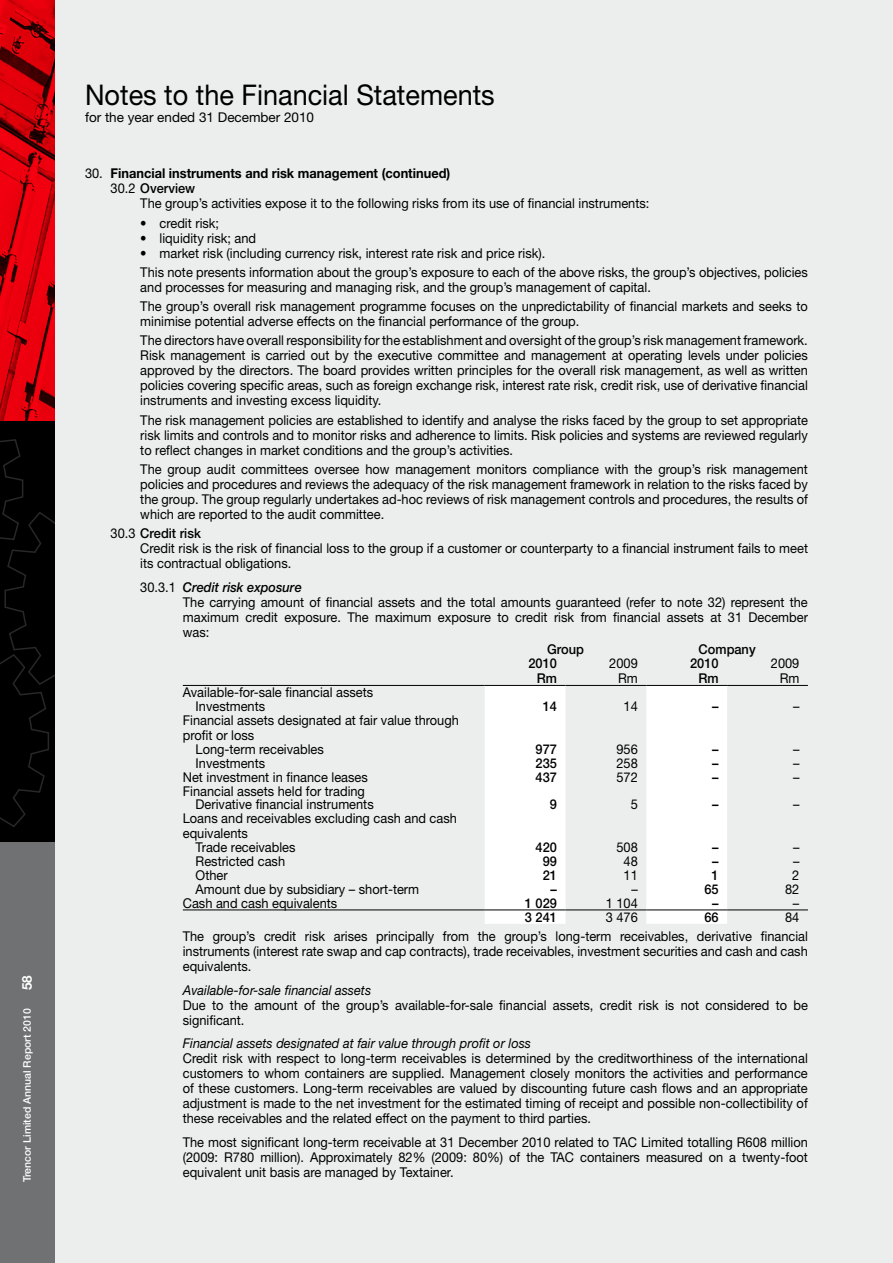
<style>
.page{position:relative;width:893px;height:1263px;background:#eceded}
.page>*{position:absolute;margin:0;border:0;box-sizing:border-box;transform-origin:0 0}
.t1{font:28.5px "Helvetica Neue LT Std";color:#000;scale:.95 1}
.t2{font:13.5px/15px "Helvetica Neue LT Std";color:#000;scale:.95 1}
.t3{font:italic 13.5px "Helvetica Neue LT Std";color:#000;scale:.95 1}
.t4{font:500 13.5px/15px "Helvetica Neue LT Std";color:#000;text-align:right;scale:.95 1}
.t5{font:700 13.5px/15px "Helvetica Neue LT Std";color:#000;scale:.95 1}
.t6{font:13.5px "Helvetica Neue LT Std";color:#000}
.t7{font:700 13.5px "Helvetica Neue LT Std";color:#fff}
.t8{font:500 10.5px "Helvetica Neue LT Std";color:#fff}
.s1{font-weight:400}
.s2{font-weight:500}
.s3{font-weight:500;font-style:italic}
</style>
<div class="page">
<svg style="left:0;top:422px;width:54px;height:421px"></svg>
<div style="left:0;top:843px;width:54px;height:420px;background:#707172"></div>
<img style="left:0;top:0;width:54px;height:422px">
<svg style="left:485px;top:686px;width:242px;height:238px;fill:#fff"></svg>
<hr style="left:183px;top:685px;width:302px;height:1px;background:#000">
<hr style="left:485px;top:685px;width:81px;height:1px;background:#000">
<hr style="left:566px;top:685px;width:80px;height:1px;background:#000">
<hr style="left:646px;top:685px;width:81px;height:1px;background:#000">
<hr style="left:727px;top:685px;width:81px;height:1px;background:#000">
<hr style="left:183px;top:909px;width:302px;height:1px;background:#000">
<hr style="left:485px;top:909px;width:81px;height:1px;background:#000">
<hr style="left:566px;top:909px;width:80px;height:1px;background:#000">
<hr style="left:646px;top:909px;width:81px;height:1px;background:#000">
<hr style="left:727px;top:909px;width:81px;height:1px;background:#000">
<p class="t7" style="left:19px;top:990px;width:17px;rotate:-90deg">58</p>
<p class="t8" style="left:21px;top:1182px;width:175px;rotate:-90deg">Trencor Limited Annual Report 2010</p>
<h1 class="t1" style="left:85px;top:78px;width:433px">Notes to the Financial Statements</h1>
<p class="t6" style="left:85px;top:109px;width:231px">for the year ended 31 December 2010</p>
<p class="t5" style="left:111px;top:166px;width:359px;text-indent:-26px"><span class="s1">30.</span> Financial instruments and risk management (continued)<br><span class="s1">30.2</span> <span class="s2">Overview</span></p>
<p class="t2" style="left:140px;top:196px;width:537px">The group’s activities expose it to the following risks from its use of financial instruments:</p>
<p class="t2" style="left:140px;top:215px;width:85px">• credit risk;</p>
<p class="t2" style="left:140px;top:230px;width:124px">• liquidity risk; and</p>
<p class="t2" style="left:140px;top:243px;width:704px;line-height:19.2px">• market risk (including currency risk, interest rate risk and price risk).<br>This note presents information about the group’s exposure to each of the above risks, the group’s objectives, policies</p>
<p class="t2" style="left:140px;top:277px;width:704px;line-height:19.2px">and processes for measuring and managing risk, and the group’s management of capital.<br>The group’s overall risk management programme focuses on the unpredictability of financial markets and seeks to</p>
<p class="t2" style="left:140px;top:311px;width:704px;line-height:19.2px">minimise potential adverse effects on the financial performance of the group.<br>The directors have overall responsibility for the establishment and oversight of the group’s risk management framework.</p>
<p class="t2" style="left:140px;top:348px;width:704px;text-align:justify">Risk management is carried out by the executive committee and management at operating levels under policies approved by the directors. The board provides written principles for the overall risk management, as well as written policies covering specific areas, such as foreign exchange risk, interest rate risk, credit risk, use of derivative financial instruments and investing excess liquidity.</p>
<p class="t2" style="left:140px;top:412px;width:704px;text-align:justify">The risk management policies are established to identify and analyse the risks faced by the group to set appropriate risk limits and controls and to monitor risks and adherence to limits. Risk policies and systems are reviewed regularly to reflect changes in market conditions and the group’s activities.</p>
<p class="t2" style="left:140px;top:461px;width:704px;text-align:justify">The group audit committees oversee how management monitors compliance with the group’s risk management policies and procedures and reviews the adequacy of the risk management framework in relation to the risks faced by the group. The group regularly undertakes ad-hoc reviews of risk management controls and procedures, the results of which are reported to the audit committee.</p>
<p class="t2" style="left:140px;top:526px;width:704px;text-indent:-30px">30.3 <span class="s2">Credit risk<br></span>Credit risk is the risk of financial loss to the group if a customer or counterparty to a financial instrument fails to meet its contractual obligations.</p>
<p class="t2" style="left:183px;top:579px;width:659px;text-indent:-43px">30.3.1 <span class="s3">Credit risk exposure<br></span>The carrying amount of financial assets and the total amounts guaranteed (refer to note 32) represent the maximum credit exposure. The maximum exposure to credit risk from financial assets at 31 December was:</p>
<p class="t4" style="left:547px;top:642px;width:40px">Group</p>
<p class="t4" style="left:699px;top:642px;width:62px">Company</p>
<p class="t4" style="left:528px;top:656px;width:32px">2010<br>Rm</p>
<p class="t2" style="left:609px;top:656px;width:32px;text-align:right">2009<br>Rm</p>
<p class="t4" style="left:690px;top:656px;width:32px">2010<br>Rm</p>
<p class="t2" style="left:771px;top:656px;width:32px;text-align:right">2009<br>Rm</p>
<p class="t2" style="left:196px;top:685px;width:189px;line-height:14px;text-indent:-13px">Available-for-sale financial assets<br>Investments</p>
<p class="t4" style="left:543px;top:699px;width:17px">14</p>
<p class="t2" style="left:624px;top:699px;width:17px">14</p>
<p class="t4" style="left:712px;top:699px;width:8px">–</p>
<p class="t2" style="left:793px;top:699px;width:8px">–</p>
<p class="t2" style="left:183px;top:712px;width:292px">Financial assets designated at fair value through</p>
<p class="t2" style="left:183px;top:727px;width:77px">profit or loss</p>
<p class="t2" style="left:196px;top:741px;width:137px">Long-term receivables</p>
<p class="t4" style="left:536px;top:741px;width:24px">977</p>
<p class="t2" style="left:616px;top:741px;width:24px">956</p>
<p class="t4" style="left:712px;top:741px;width:8px">–</p>
<p class="t2" style="left:793px;top:741px;width:8px">–</p>
<p class="t2" style="left:196px;top:755px;width:75px">Investments</p>
<p class="t4" style="left:536px;top:755px;width:24px">235</p>
<p class="t2" style="left:616px;top:755px;width:24px">258</p>
<p class="t4" style="left:712px;top:755px;width:8px">–</p>
<p class="t2" style="left:793px;top:755px;width:8px">–</p>
<p class="t2" style="left:183px;top:769px;width:196px">Net investment in finance leases</p>
<p class="t4" style="left:536px;top:769px;width:24px">437</p>
<p class="t2" style="left:616px;top:769px;width:24px">572</p>
<p class="t4" style="left:712px;top:769px;width:8px">–</p>
<p class="t2" style="left:793px;top:769px;width:8px">–</p>
<p class="t2" style="left:196px;top:784px;width:189px;line-height:14px;text-indent:-13px">Financial assets held for trading<br>Derivative financial instruments</p>
<p class="t4" style="left:550px;top:797px;width:9px">9</p>
<p class="t2" style="left:631px;top:797px;width:9px">5</p>
<p class="t4" style="left:712px;top:797px;width:8px">–</p>
<p class="t2" style="left:793px;top:797px;width:8px">–</p>
<p class="t2" style="left:183px;top:811px;width:290px">Loans and receivables excluding cash and cash</p>
<p class="t2" style="left:183px;top:826px;width:70px">equivalents</p>
<p class="t2" style="left:196px;top:840px;width:107px">Trade receivables</p>
<p class="t4" style="left:536px;top:840px;width:24px">420</p>
<p class="t2" style="left:616px;top:840px;width:24px">508</p>
<p class="t4" style="left:712px;top:840px;width:8px">–</p>
<p class="t2" style="left:793px;top:840px;width:8px">–</p>
<p class="t2" style="left:196px;top:854px;width:96px">Restricted cash</p>
<p class="t4" style="left:543px;top:854px;width:17px">99</p>
<p class="t2" style="left:624px;top:854px;width:17px">48</p>
<p class="t4" style="left:712px;top:854px;width:8px">–</p>
<p class="t2" style="left:793px;top:854px;width:8px">–</p>
<p class="t2" style="left:196px;top:867px;width:35px">Other</p>
<p class="t4" style="left:543px;top:867px;width:17px">21</p>
<p class="t2" style="left:624px;top:867px;width:17px">11</p>
<p class="t4" style="left:711px;top:867px;width:9px">1</p>
<p class="t2" style="left:792px;top:867px;width:9px">2</p>
<p class="t2" style="left:196px;top:881px;width:237px">Amount due by subsidiary – short-term</p>
<p class="t4" style="left:551px;top:881px;width:8px">–</p>
<p class="t2" style="left:631px;top:881px;width:8px">–</p>
<p class="t4" style="left:704px;top:881px;width:17px">65</p>
<p class="t2" style="left:785px;top:881px;width:17px">82</p>
<p class="t2" style="left:183px;top:895px;width:164px">Cash and cash equivalents</p>
<p class="t4" style="left:525px;top:895px;width:35px">1 029</p>
<p class="t2" style="left:606px;top:895px;width:35px">1 104</p>
<p class="t4" style="left:712px;top:895px;width:8px">–</p>
<p class="t2" style="left:793px;top:895px;width:8px">–</p>
<p class="t4" style="left:525px;top:909px;width:35px">3 241</p>
<p class="t2" style="left:606px;top:909px;width:35px">3 476</p>
<p class="t4" style="left:704px;top:909px;width:17px">66</p>
<p class="t2" style="left:183px;top:907px;width:660px;line-height:19.6px;text-indent:602px">84<br>The group’s credit risk arises principally from the group’s long-term receivables, derivative financial</p>
<p class="t2" style="left:183px;top:944px;width:659px">instruments (interest rate swap and cap contracts), trade receivables, investment securities and cash and cash equivalents.</p>
<p class="t3" style="left:183px;top:982px;width:200px">Available-for-sale financial assets</p>
<p class="t2" style="left:183px;top:997px;width:659px">Due to the amount of the group’s available-for-sale financial assets, credit risk is not considered to be significant.</p>
<p class="t3" style="left:183px;top:1035px;width:368px">Financial assets designated at fair value through profit or loss</p>
<p class="t2" style="left:183px;top:1051px;width:659px;text-align:justify">Credit risk with respect to long-term receivables is determined by the creditworthiness of the international customers to whom containers are supplied. Management closely monitors the activities and performance of these customers. Long-term receivables are valued by discounting future cash flows and an appropriate adjustment is made to the net investment for the estimated timing of receipt and possible non-collectibility of these receivables and the related effect on the payment to third parties.</p>
<p class="t2" style="left:183px;top:1134px;width:659px;text-align:justify">The most significant long-term receivable at 31 December 2010 related to TAC Limited totalling R608 million (2009: R780 million). Approximately 82% (2009: 80%) of the TAC containers measured on a twenty-foot equivalent unit basis are managed by Textainer.</p>
</div>
